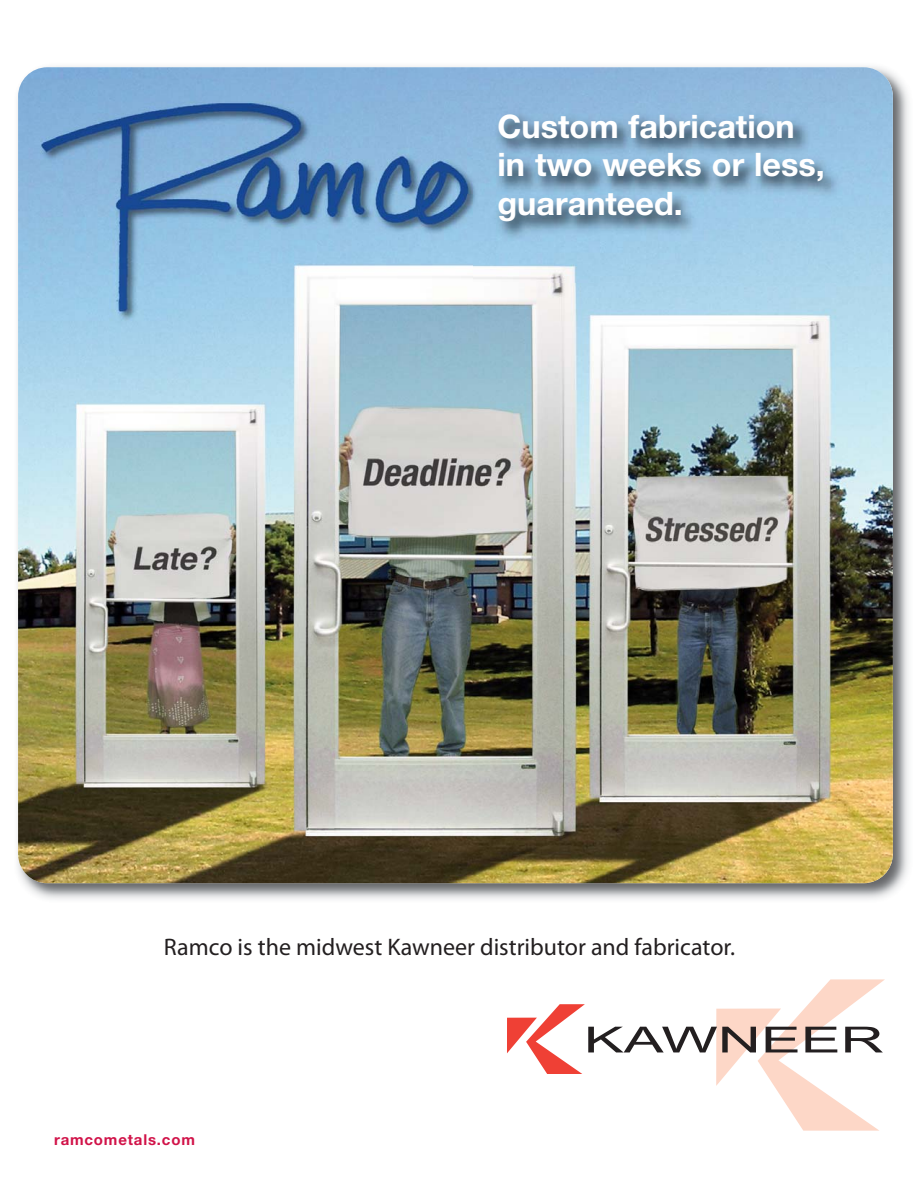
<style>
.page{position:relative;width:918px;height:1188px;background:#fff}
.page>*{position:absolute;margin:0;border:0;box-sizing:border-box;transform-origin:0 0}
.t1{font:700 32.4px/38.8px "Helvetica Neue";color:#fff}
.t2{font:24px "Myriad Pro";color:#231f20}
.t3{font:700 15px "Helvetica Neue";letter-spacing:.055em;color:#d11349}
</style>
<div class="page">
<img style="left:17px;top:66px;width:892px;height:833px">
<svg style="left:507px;top:979px;width:378px;height:152px"></svg>
<h1 class="t1" style="left:498px;top:109px;width:329px">Custom fabrication in two weeks or less, guaranteed.</h1>
<p class="t2" style="left:164px;top:933px;width:573px">Ramco is the midwest Kawneer distributor and fabricator.</p>
<p class="t3" style="left:54px;top:1134px;width:143px">ramcometals.com</p>
</div>
